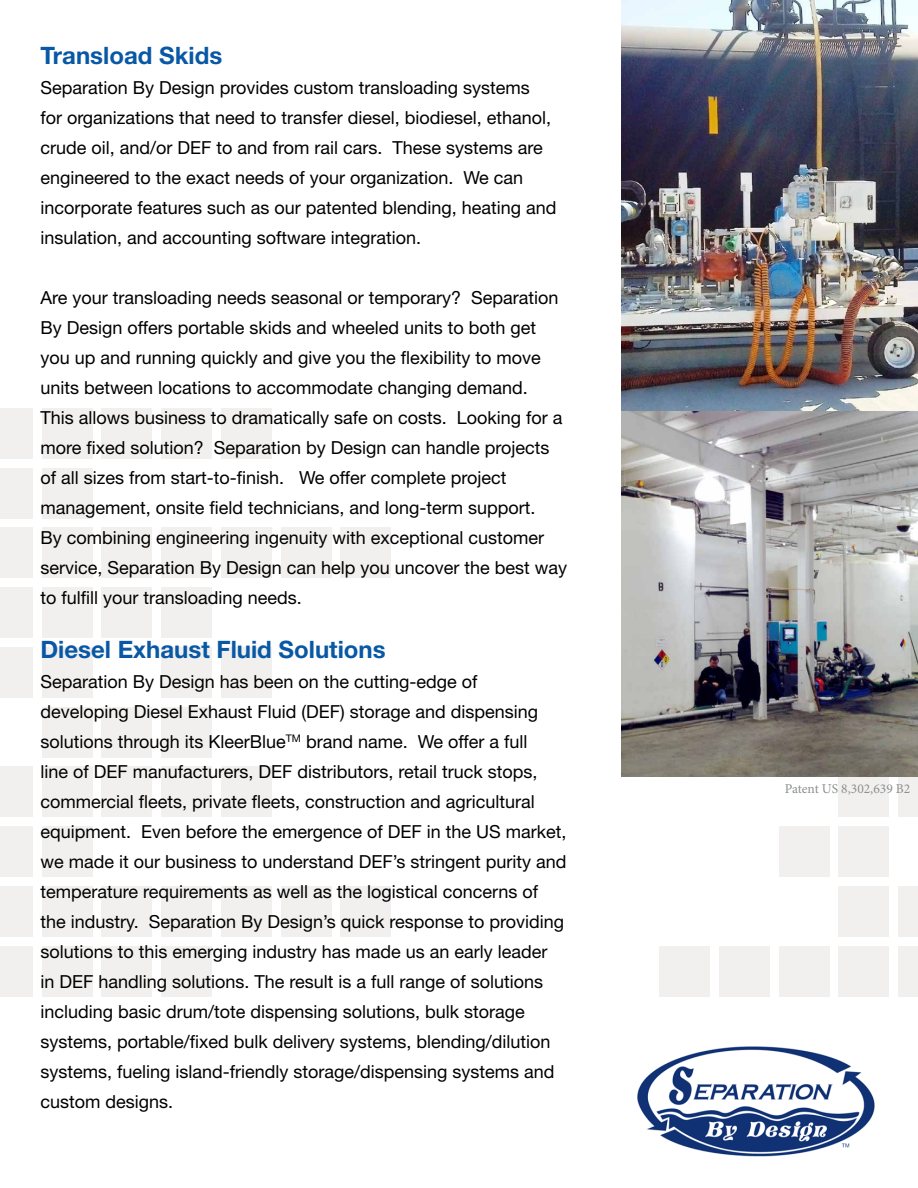
<style>
.page{position:relative;width:918px;height:1188px;background:#fff}
.page>*{position:absolute;margin:0;border:0;box-sizing:border-box;transform-origin:0 0}
.t1{font:700 24px "Helvetica Neue";color:#0858a5}
.t2{font:18px/30px "Helvetica Neue";color:#000}
.t3{font:13.5px "Minion Pro";color:#8b8e90}
</style>
<div class="page">
<div style="left:0;top:528px;width:33px;height:50px;background:#f2f0ef"></div>
<div style="left:42px;top:528px;width:50px;height:50px;background:#f2f0ef"></div>
<div style="left:102px;top:528px;width:50px;height:50px;background:#f2f0ef"></div>
<div style="left:162px;top:528px;width:50px;height:50px;background:#f2f0ef"></div>
<div style="left:221px;top:528px;width:51px;height:50px;background:#f2f0ef"></div>
<div style="left:281px;top:528px;width:50px;height:50px;background:#f2f0ef"></div>
<div style="left:341px;top:528px;width:50px;height:50px;background:#f2f0ef"></div>
<div style="left:0;top:408px;width:33px;height:51px;background:#f2f0ef"></div>
<div style="left:42px;top:408px;width:50px;height:51px;background:#f2f0ef"></div>
<div style="left:102px;top:408px;width:50px;height:51px;background:#f2f0ef"></div>
<div style="left:162px;top:408px;width:50px;height:51px;background:#f2f0ef"></div>
<div style="left:221px;top:408px;width:51px;height:51px;background:#f2f0ef"></div>
<div style="left:0;top:468px;width:33px;height:50px;background:#f2f0ef"></div>
<div style="left:42px;top:468px;width:50px;height:50px;background:#f2f0ef"></div>
<div style="left:0;top:588px;width:33px;height:50px;background:#f2f0ef"></div>
<div style="left:42px;top:588px;width:50px;height:50px;background:#f2f0ef"></div>
<div style="left:102px;top:588px;width:50px;height:50px;background:#f2f0ef"></div>
<div style="left:162px;top:588px;width:50px;height:50px;background:#f2f0ef"></div>
<div style="left:0;top:767px;width:33px;height:50px;background:#f2f0ef"></div>
<div style="left:42px;top:767px;width:50px;height:50px;background:#f2f0ef"></div>
<div style="left:102px;top:767px;width:50px;height:50px;background:#f2f0ef"></div>
<div style="left:162px;top:767px;width:50px;height:50px;background:#f2f0ef"></div>
<div style="left:221px;top:767px;width:51px;height:50px;background:#f2f0ef"></div>
<div style="left:0;top:647px;width:33px;height:51px;background:#f2f0ef"></div>
<div style="left:42px;top:647px;width:50px;height:51px;background:#f2f0ef"></div>
<div style="left:162px;top:647px;width:50px;height:51px;background:#f2f0ef"></div>
<div style="left:221px;top:647px;width:51px;height:51px;background:#f2f0ef"></div>
<div style="left:42px;top:707px;width:50px;height:50px;background:#f2f0ef"></div>
<div style="left:102px;top:707px;width:50px;height:50px;background:#f2f0ef"></div>
<div style="left:162px;top:707px;width:50px;height:50px;background:#f2f0ef"></div>
<div style="left:0;top:827px;width:33px;height:50px;background:#f2f0ef"></div>
<div style="left:42px;top:827px;width:50px;height:50px;background:#f2f0ef"></div>
<div style="left:839px;top:886px;width:50px;height:50px;background:#f2f0ef"></div>
<div style="left:899px;top:886px;width:19px;height:50px;background:#f2f0ef"></div>
<div style="left:839px;top:766px;width:50px;height:50px;background:#f2f0ef"></div>
<div style="left:899px;top:766px;width:19px;height:50px;background:#f2f0ef"></div>
<div style="left:779px;top:826px;width:50px;height:50px;background:#f2f0ef"></div>
<div style="left:839px;top:826px;width:50px;height:50px;background:#f2f0ef"></div>
<div style="left:660px;top:946px;width:50px;height:50px;background:#f2f0ef"></div>
<div style="left:719px;top:946px;width:51px;height:50px;background:#f2f0ef"></div>
<div style="left:779px;top:946px;width:50px;height:50px;background:#f2f0ef"></div>
<div style="left:839px;top:946px;width:50px;height:50px;background:#f2f0ef"></div>
<div style="left:899px;top:946px;width:19px;height:50px;background:#f2f0ef"></div>
<div style="left:0;top:886px;width:33px;height:51px;background:#f2f0ef"></div>
<div style="left:42px;top:886px;width:50px;height:51px;background:#f2f0ef"></div>
<div style="left:102px;top:886px;width:50px;height:51px;background:#f2f0ef"></div>
<div style="left:162px;top:886px;width:50px;height:51px;background:#f2f0ef"></div>
<div style="left:221px;top:886px;width:51px;height:51px;background:#f2f0ef"></div>
<div style="left:281px;top:886px;width:50px;height:51px;background:#f2f0ef"></div>
<div style="left:341px;top:886px;width:50px;height:51px;background:#f2f0ef"></div>
<div style="left:0;top:946px;width:33px;height:50px;background:#f2f0ef"></div>
<div style="left:42px;top:946px;width:50px;height:50px;background:#f2f0ef"></div>
<div style="left:102px;top:946px;width:50px;height:50px;background:#f2f0ef"></div>
<div style="left:162px;top:946px;width:50px;height:50px;background:#f2f0ef"></div>
<img style="left:637px;top:1046px;width:238px;height:111px">
<img style="left:621px;top:0;width:297px;height:411px">
<img style="left:621px;top:411px;width:297px;height:366px">
<h1 class="t1" style="left:40px;top:40px;width:183px">Transload Skids</h1>
<p class="t2" style="left:40px;top:72px;width:518px">Separation By Design provides custom transloading systems<br>for organizations that need to transfer diesel, biodiesel, ethanol, crude oil, and/or DEF to and from rail cars. These systems are engineered to the exact needs of your organization. We can incorporate features such as our patented blending, heating and insulation, and accounting software integration.</p>
<p class="t2" style="left:40px;top:282px;width:528px">Are your transloading needs seasonal or temporary? Separation By Design offers portable skids and wheeled units to both get you up and running quickly and give you the flexibility to move units between locations to accommodate changing demand.<br>This allows business to dramatically safe on costs. Looking for a more fixed solution? Separation by Design can handle projects of all sizes from start-to-finish. We offer complete project management, onsite field technicians, and long-term support.<br>By combining engineering ingenuity with exceptional customer service, Separation By Design can help you uncover the best way to fulfill your transloading needs.</p>
<h1 class="t1" style="left:40px;top:634px;width:347px">Diesel Exhaust Fluid Solutions</h1>
<p class="t2" style="left:40px;top:666px;width:528px">Separation By Design has been on the cutting-edge of developing Diesel Exhaust Fluid (DEF) storage and dispensing solutions through its KleerBlue<sup>TM</sup> brand name. We offer a full<br>line of DEF manufacturers, DEF distributors, retail truck stops, commercial fleets, private fleets, construction and agricultural equipment. Even before the emergence of DEF in the US market, we made it our business to understand DEF’s stringent purity and temperature requirements as well as the logistical concerns of the industry. Separation By Design’s quick response to providing solutions to this emerging industry has made us an early leader<br>in DEF handling solutions. The result is a full range of solutions including basic drum/tote dispensing solutions, bulk storage systems, portable/fixed bulk delivery systems, blending/dilution systems, fueling island-friendly storage/dispensing systems and custom designs.</p>
<p class="t3" style="left:785px;top:780px;width:127px">Patent US 8,302,639 B2</p>
</div>
